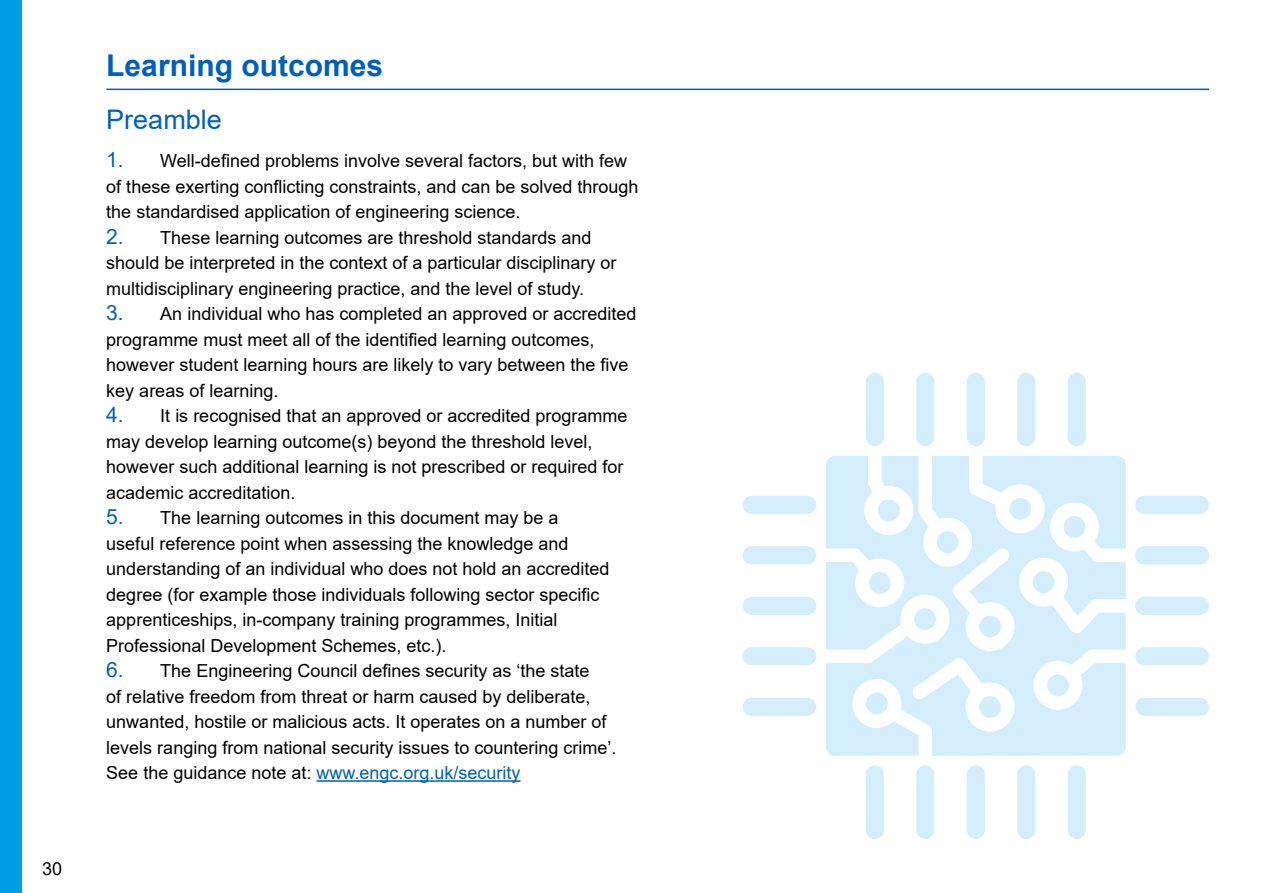
<style>
.page{position:relative;width:1263px;height:893px;background:#fff}
.page>*{position:absolute;margin:0;border:0;box-sizing:border-box;transform-origin:0 0}
.t1{font:700 30px "Arial";color:#005ebd}
.t2{font:27px "Arial";color:#005ebd}
.t3{font:18px/25.5px "Arial";color:#000}
.s1{font-size:21px;color:#0061ad}
.s2{color:#0061ad}
</style>
<div class="page">
<div style="left:0;top:0;width:22px;height:893px;background:#009fe3"></div>
<hr style="left:106px;top:89px;width:1103px;height:1px;background:#005ebd">
<hr style="left:316px;top:780px;width:205px;height:2px;background:#0061ad">
<div style="left:1017px;top:765px;width:18px;height:74px;background:#d4edfc;border-radius:9px"></div>
<div style="left:1068px;top:765px;width:18px;height:74px;background:#d4edfc;border-radius:9px"></div>
<div style="left:967px;top:765px;width:18px;height:74px;background:#d4edfc;border-radius:9px"></div>
<div style="left:866px;top:765px;width:18px;height:74px;background:#d4edfc;border-radius:9px"></div>
<div style="left:743px;top:698px;width:73px;height:18px;background:#d4edfc;border-radius:9px"></div>
<div style="left:743px;top:597px;width:73px;height:18px;background:#d4edfc;border-radius:9px"></div>
<div style="left:743px;top:496px;width:73px;height:18px;background:#d4edfc;border-radius:9px"></div>
<div style="left:916px;top:765px;width:18px;height:74px;background:#d4edfc;border-radius:9px"></div>
<div style="left:1017px;top:373px;width:18px;height:73px;background:#d4edfc;border-radius:9px"></div>
<div style="left:1068px;top:373px;width:18px;height:73px;background:#d4edfc;border-radius:9px"></div>
<div style="left:967px;top:373px;width:18px;height:73px;background:#d4edfc;border-radius:9px"></div>
<div style="left:866px;top:373px;width:18px;height:73px;background:#d4edfc;border-radius:9px"></div>
<div style="left:916px;top:373px;width:18px;height:73px;background:#d4edfc;border-radius:9px"></div>
<div style="left:743px;top:546px;width:73px;height:18px;background:#d4edfc;border-radius:9px"></div>
<div style="left:743px;top:647px;width:73px;height:18px;background:#d4edfc;border-radius:9px"></div>
<div style="left:1135px;top:496px;width:74px;height:18px;background:#d4edfc;border-radius:9px"></div>
<div style="left:1135px;top:698px;width:74px;height:18px;background:#d4edfc;border-radius:9px"></div>
<div style="left:1135px;top:597px;width:74px;height:18px;background:#d4edfc;border-radius:9px"></div>
<div style="left:1135px;top:546px;width:74px;height:18px;background:#d4edfc;border-radius:9px"></div>
<div style="left:1135px;top:647px;width:74px;height:18px;background:#d4edfc;border-radius:9px"></div>
<svg style="left:826px;top:456px;width:300px;height:300px;fill:#d4edfc"></svg>
<svg style="left:913px;top:608px;width:24px;height:23px"></svg>
<div style="left:979px;top:616px;width:22px;height:21px;background:#d4edfc;border-radius:50%"></div>
<svg style="left:877px;top:499px;width:24px;height:24px"></svg>
<div style="left:979px;top:696px;width:22px;height:22px;background:#d4edfc;border-radius:50%"></div>
<svg style="left:1062px;top:516px;width:24px;height:23px"></svg>
<svg style="left:1031px;top:571px;width:25px;height:23px"></svg>
<div style="left:1047px;top:674px;width:22px;height:22px;background:#d4edfc;border-radius:50%"></div>
<svg style="left:867px;top:572px;width:25px;height:23px"></svg>
<svg style="left:935px;top:531px;width:25px;height:23px"></svg>
<svg style="left:1008px;top:498px;width:23px;height:23px"></svg>
<p class="t3" style="left:42px;top:855px;width:22px">30</p>
<h1 class="t1" style="left:106px;top:44px;width:278px">Learning outcomes</h1>
<h2 class="t2" style="left:106px;top:101px;width:117px">Preamble</h2>
<p class="t3" style="left:106px;top:148px;width:534px"><span class="s1">1.</span> Well-defined problems involve several factors, but with few of these exerting conflicting constraints, and can be solved through the standardised application of engineering science.</p>
<p class="t3" style="left:106px;top:224px;width:512px"><span class="s1">2.</span> These learning outcomes are threshold standards and should be interpreted in the context of a particular disciplinary or multidisciplinary engineering practice, and the level of study.</p>
<p class="t3" style="left:106px;top:301px;width:532px"><span class="s1">3.</span> An individual who has completed an approved or accredited programme must meet all of the identified learning outcomes, however student learning hours are likely to vary between the five key areas of learning.</p>
<p class="t3" style="left:106px;top:403px;width:523px"><span class="s1">4.</span> It is recognised that an approved or accredited programme may develop learning outcome(s) beyond the threshold level, however such additional learning is not prescribed or required for academic accreditation.</p>
<p class="t3" style="left:106px;top:505px;width:505px"><span class="s1">5.</span> The learning outcomes in this document may be a useful reference point when assessing the knowledge and understanding of an individual who does not hold an accredited degree (for example those individuals following sector specific apprenticeships, in-company training programmes, Initial Professional Development Schemes, etc.).</p>
<p class="t3" style="left:106px;top:658px;width:512px"><span class="s1">6.</span> The Engineering Council defines security as ‘the state<br>of relative freedom from threat or harm caused by deliberate, unwanted, hostile or malicious acts. It operates on a number of levels ranging from national security issues to countering crime’.<br>See the guidance note at: <span class="s2">www.engc.org.uk/security</span></p>
</div>
